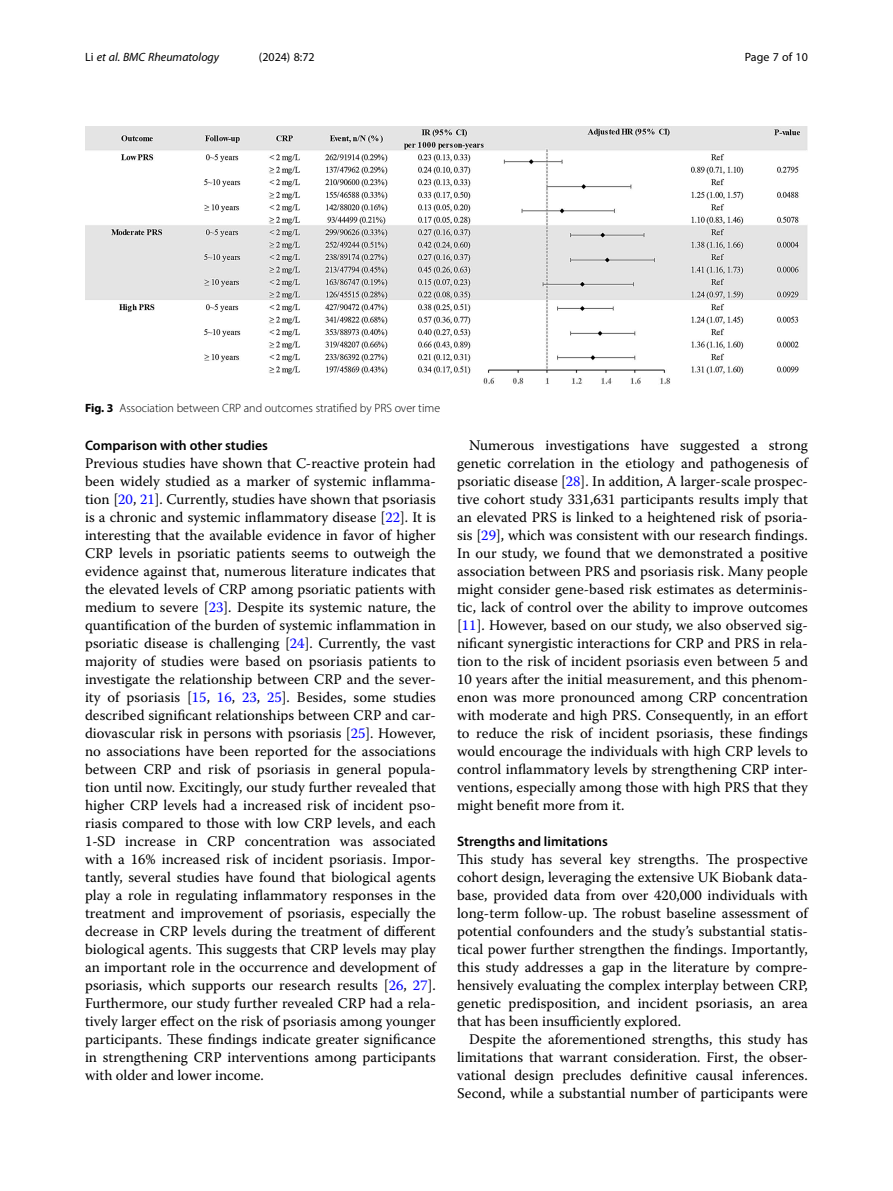
<style>
.page{position:relative;width:893px;height:1191px;background:#fff}
.page>*{position:absolute;margin:0;border:0;box-sizing:border-box;transform-origin:0 0}
.Body_Text{font:14.7px/18px "Warnock Pro";color:#000;text-align:justify}
.Body_Text_Indent{font:14.7px/18px "Warnock Pro";color:#000;text-align:justify}
.Head_2{font:600 13.8px "Myriad Pro";color:#000}
.Figure_Caption{font:300 12px "Myriad Pro";color:#000}
.t1{font:italic 12px "Myriad Pro";color:#000}
.t2{font:12px "Myriad Pro";color:#000}
.s1{font-style:normal}
.s2{font-weight:700}
.s3{color:#00f}
</style>
<div class="page">
<img style="left:85px;top:126px;width:723px;height:258px">
<p class="t1" style="left:85px;top:50px;width:136px"><span class="s1">Li</span> et al. BMC Rheumatology</p>
<p class="t2" style="left:259px;top:50px;width:57px">(2024) 8:72</p>
<p class="t2" style="left:745px;top:50px;width:65px">Page 7 of 10</p>
<p class="Figure_Caption" style="left:85px;top:401px;width:357px"><span class="s2">Fig. 3</span> Association between CRP and outcomes stratified by PRS over time</p>
<p class="Head_2" style="left:85px;top:437px;width:184px">Comparison with other studies</p>
<p class="Body_Text" style="left:85px;top:454px;width:352px">Previous studies have shown that C-reactive protein had been widely studied as a marker of systemic inflamma&shy;tion [<span class="s3">20</span>, <span class="s3">21</span>]. Currently, studies have shown that psoriasis is a chronic and systemic inflammatory disease [<span class="s3">22</span>]. It is interesting that the available evidence in favor of higher CRP levels in psoriatic patients seems to outweigh the evidence against that, numerous literature indicates that the elevated levels of CRP among psoriatic patients with medium to severe [<span class="s3">23</span>]. Despite its systemic nature, the quantification of the burden of systemic inflammation in psoriatic disease is challenging [<span class="s3">24</span>]. Currently, the vast majority of studies were based on psoriasis patients to investigate the relationship between CRP and the sever&shy;ity of psoriasis [<span class="s3">15</span>, <span class="s3">16</span>, <span class="s3">23</span>, <span class="s3">25</span>]. Besides, some studies described significant relationships between CRP and car&shy;diovascular risk in persons with psoriasis [<span class="s3">25</span>]. However, no associations have been reported for the associations between CRP and risk of psoriasis in general popula&shy;tion until now. Excitingly, our study further revealed that higher CRP levels had a increased risk of incident pso&shy;riasis compared to those with low CRP levels, and each 1-SD increase in CRP concentration was associated with a 16% increased risk of incident psoriasis. Impor&shy;tantly, several studies have found that biological agents play a role in regulating inflammatory responses in the treatment and improvement of psoriasis, especially the decrease in CRP levels during the treatment of different biological agents. This suggests that CRP levels may play an important role in the occurrence and development of psoriasis, which supports our research results [<span class="s3">26</span>, <span class="s3">27</span>].<br>Furthermore, our study further revealed CRP had a rela&shy;tively larger effect on the risk of psoriasis among younger participants. These findings indicate greater significance in strengthening CRP interventions among participants with older and lower income.</p>
<p class="Body_Text_Indent" style="left:457px;top:436px;width:352px;text-indent:12px">Numerous investigations have suggested a strong genetic correlation in the etiology and pathogenesis of psoriatic disease [<span class="s3">28</span>]. In addition, A larger-scale prospec&shy;tive cohort study 331,631 participants results imply that an elevated PRS is linked to a heightened risk of psoria&shy;sis [<span class="s3">29</span>], which was consistent with our research findings.<br>In our study, we found that we demonstrated a positive association between PRS and psoriasis risk. Many people might consider gene-based risk estimates as determinis&shy;tic, lack of control over the ability to improve outcomes [<span class="s3">11</span>]. However, based on our study, we also observed sig&shy;nificant synergistic interactions for CRP and PRS in rela&shy;tion to the risk of incident psoriasis even between 5 and 10 years after the initial measurement, and this phenom&shy;enon was more pronounced among CRP concentration with moderate and high PRS. Consequently, in an effort to reduce the risk of incident psoriasis, these findings would encourage the individuals with high CRP levels to control inflammatory levels by strengthening CRP inter&shy;ventions, especially among those with high PRS that they might benefit more from it.</p>
<p class="Head_2" style="left:457px;top:833px;width:152px">Strengths and limitations</p>
<p class="Body_Text" style="left:457px;top:850px;width:352px">This study has several key strengths. The prospective cohort design, leveraging the extensive UK Biobank data&shy;base, provided data from over 420,000 individuals with long-term follow-up. The robust baseline assessment of potential confounders and the study’s substantial statis&shy;tical power further strengthen the findings. Importantly, this study addresses a gap in the literature by compre&shy;hensively evaluating the complex interplay between CRP, genetic predisposition, and incident psoriasis, an area that has been insufficiently explored.</p>
<p class="Body_Text_Indent" style="left:457px;top:1030px;width:352px;text-indent:12px">Despite the aforementioned strengths, this study has limitations that warrant consideration. First, the obser&shy;vational design precludes definitive causal inferences.<br>Second, while a substantial number of participants were</p>
</div>
